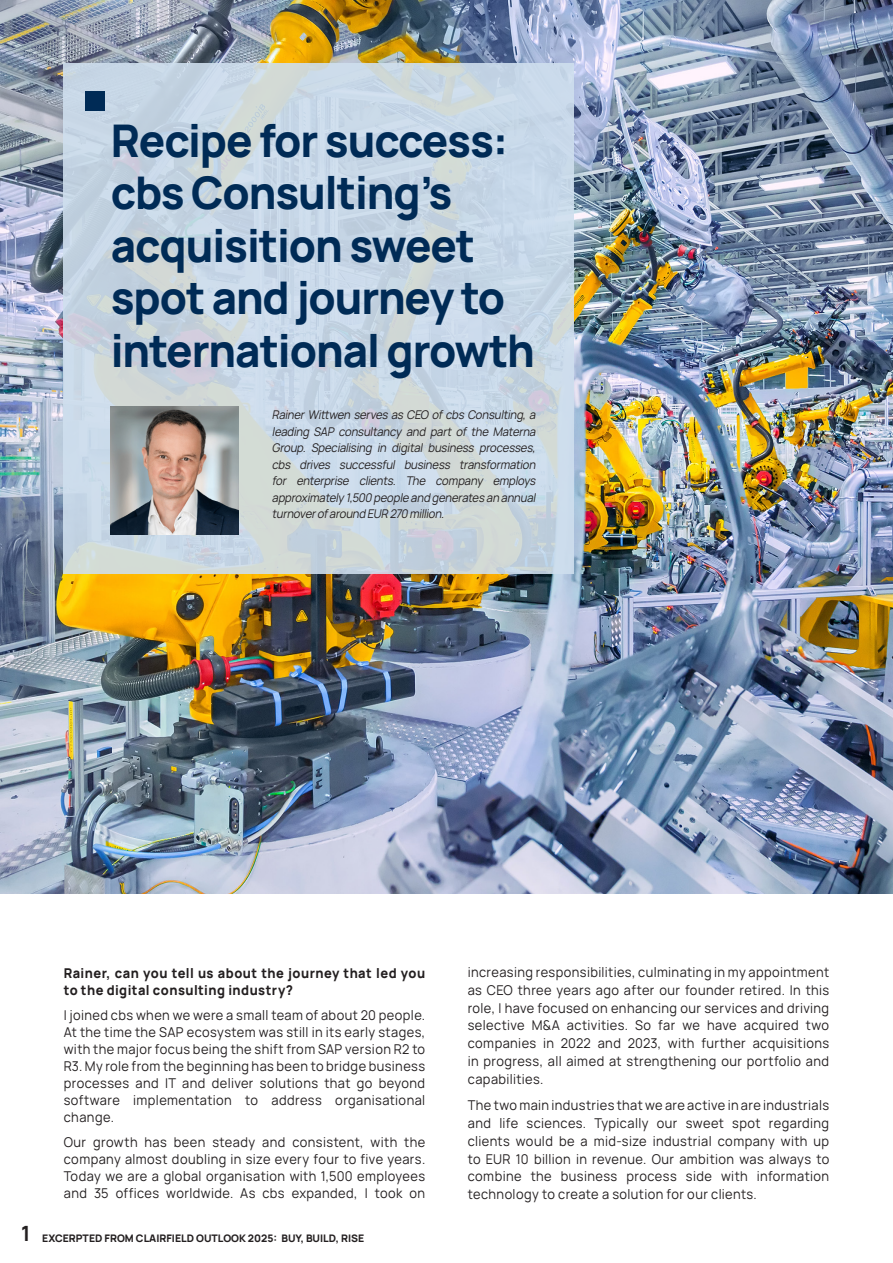
<style>
.page{position:relative;width:893px;height:1263px;background:#fff}
.page>*{position:absolute;margin:0;border:0;box-sizing:border-box;transform-origin:0 0}
.t1{font:800 45px/52.5px "Manrope";letter-spacing:-.025em;color:#002b56}
.Interviews{font:13.5px/17.9px "Manrope";letter-spacing:.03em;color:#231f20;text-align:justify;scale:.95 1}
.Intreviews_Questions{font:800 13.5px/17px "Manrope";letter-spacing:.035em;color:#231f20;scale:.95 1}
.Interviews-2{font:italic 12px/16.5px "Manrope";color:#231f20;text-align:justify;scale:.94 1}
.t2{font:800 10.35px "Manrope";color:#231f20}
.s1{font-weight:700;font-size:21px}
</style>
<div class="page">
<img style="left:0;top:0;width:893px;height:893px">
<svg style="left:64px;top:64px;width:510px;height:510px;background:#c9d6e2"></svg>
<div style="left:85px;top:92px;width:19px;height:19px;background:#002b56"></div>
<img style="left:111px;top:407px;width:127px;height:127px">
<p class="t1" style="left:111px;top:112px;width:426px">Recipe for success: cbs Consulting’s acquisition sweet spot and journey to international growth</p>
<p class="Interviews-2" style="left:272px;top:407px;width:285px">Rainer Wittwen serves as CEO of cbs Consulting, a leading SAP consultancy and part of the Materna Group. Specialising in digital business processes, cbs drives successful business transformation for enterprise clients. The company employs approximately 1,500 people and generates an annual turnoverofaround EUR 270 million.</p>
<p class="Intreviews_Questions" style="left:64px;top:964px;width:382px">Rainer, can you tell us about the journey that led you to the digital consulting industry?</p>
<p class="Interviews" style="left:64px;top:1007px;width:382px;line-height:17px">I joined cbs when we were a small team of about 20 people.<br>At the time the SAP ecosystem was still in its early stages, with the major focus being the shift from SAP version R2 to R3. My role from the beginning has been to bridge business processes and IT and deliver solutions that go beyond software implementation to address organisational change.</p>
<p class="Interviews" style="left:64px;top:1134px;width:382px;line-height:17px">Our growth has been steady and consistent, with the company almost doubling in size every four to five years.<br>Today we are a global organisation with 1,500 employees and 35 offices worldwide. As cbs expanded, I took on</p>
<p class="t2" style="left:21px;top:1230px;width:344px"><span class="s1">1</span> EXCERPTED FROM CLAIRFIELD OUTLOOK 2025: BUY, BUILD, RISE</p>
<p class="Interviews" style="left:468px;top:963px;width:382px">increasing responsibilities, culminating in my appointment as CEO three years ago after our founder retired. In this role, I have focused on enhancing our services and driving selective M&amp;A activities. So far we have acquired two companies in 2022 and 2023, with further acquisitions in progress, all aimed at strengthening our portfolio and capabilities.</p>
<p class="Interviews" style="left:468px;top:1096px;width:382px">The two main industries that we are active in are industrials and life sciences. Typically our sweet spot regarding clients would be a mid-size industrial company with up to EUR 10 billion in revenue. Our ambition was always to combine the business process side with information technology to create a solution for our clients.</p>
</div>
